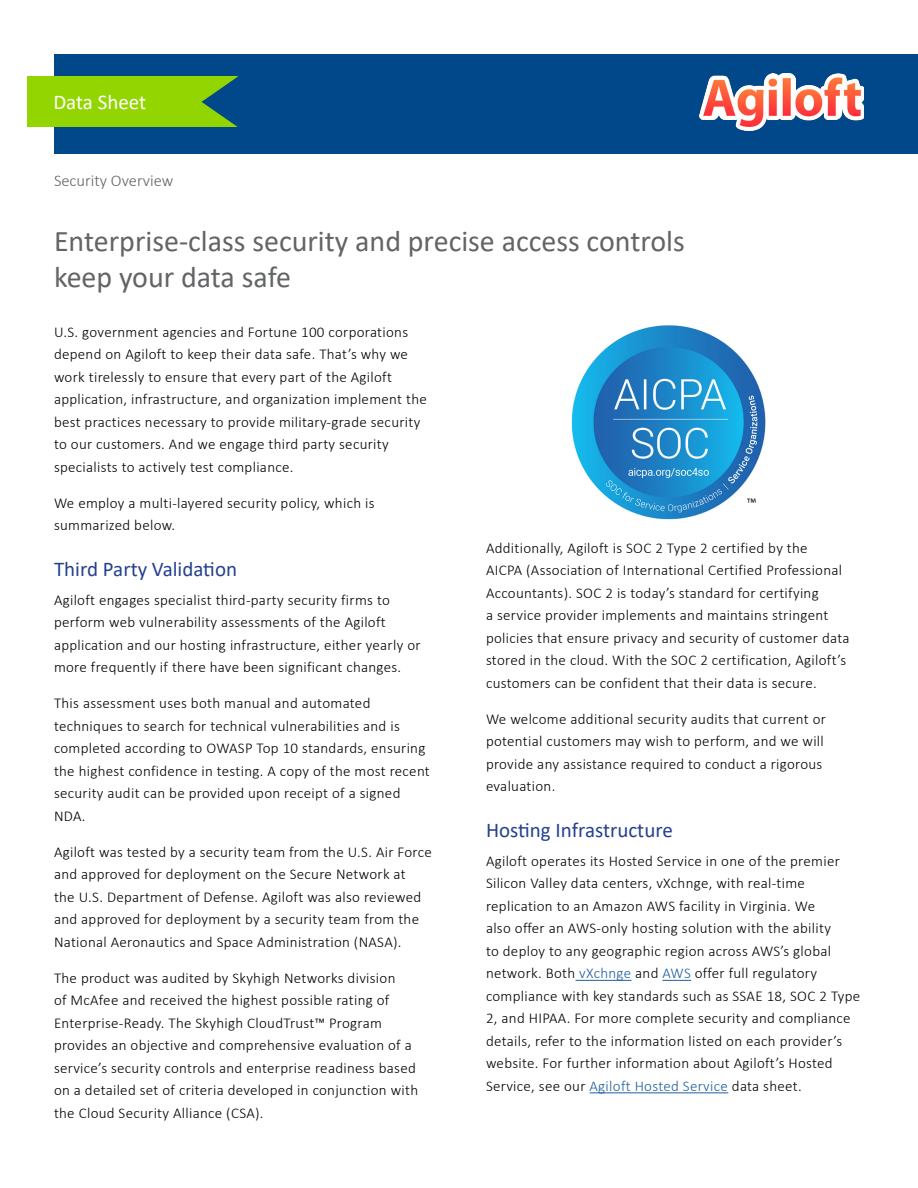
<style>
.page{position:relative;width:918px;height:1188px;background:#fff}
.page>*{position:absolute;margin:0;border:0;box-sizing:border-box;transform-origin:0 0}
.t1{font:30px/36px "Calibri";color:#636466}
.t2{font:21px "Calibri";color:#25408f}
.t3{font:21px "Calibri";color:#fefefe}
.t4{font:300 16.5px "Calibri";color:#636466}
.t5{font:300 15px/22.5px "Calibri";letter-spacing:.02em;color:#000}
.s1{color:#215e9e}
</style>
<div class="page">
<div style="left:54px;top:54px;width:864px;height:100px;background:#00488a"></div>
<div style="left:27px;top:77px;width:211px;height:50px;background:#93d500"></div>
<svg style="left:201px;top:76px;width:37px;height:51px"></svg>
<img style="left:700px;top:74px;width:164px;height:56px">
<hr style="left:576px;top:980px;width:56px;height:1px;background:#215e9e">
<svg style="left:662px;top:980px;width:29px;height:1px"></svg>
<hr style="left:590px;top:1092px;width:138px;height:1px;background:#215e9e">
<img style="left:571px;top:325px;width:195px;height:195px">
<h2 class="t3" style="left:53px;top:87px;width:94px">Data Sheet</h2>
<p class="t4" style="left:54px;top:170px;width:121px">Security Overview</p>
<h1 class="t1" style="left:54px;top:223px;width:632px">Enterprise-class security and precise access controls keep your data safe</h1>
<p class="t5" style="left:54px;top:320px;width:374px">U.S. government agencies and Fortune 100 corporations depend on Agiloft to keep their data safe. That’s why we work tirelessly to ensure that every part of the Agiloft application, infrastructure, and organization implement the best practices necessary to provide military-grade security to our customers. And we engage third party security specialists to actively test compliance.</p>
<p class="t5" style="left:54px;top:491px;width:322px">We employ a multi-layered security policy, which is summarized below.</p>
<h2 class="t2" style="left:54px;top:554px;width:185px">Third Party Validation</h2>
<p class="t5" style="left:54px;top:589px;width:368px">Agiloft engages specialist third-party security firms to perform web vulnerability assessments of the Agiloft application and our hosting infrastructure, either yearly or more frequently if there have been significant changes.</p>
<p class="t5" style="left:54px;top:692px;width:377px">This assessment uses both manual and automated techniques to search for technical vulnerabilities and is completed according to OWASP Top 10 standards, ensuring the highest confidence in testing. A copy of the most recent security audit can be provided upon receipt of a signed NDA.</p>
<p class="t5" style="left:54px;top:841px;width:379px">Agiloft was tested by a security team from the U.S. Air Force and approved for deployment on the Secure Network at<br>the U.S. Department of Defense. Agiloft was also reviewed and approved for deployment by a security team from the National Aeronautics and Space Administration (NASA).</p>
<p class="t5" style="left:54px;top:967px;width:366px">The product was audited by Skyhigh Networks division<br>of McAfee and received the highest possible rating of Enterprise-Ready. The Skyhigh CloudTrust™ Program provides an objective and comprehensive evaluation of a service’s security controls and enterprise readiness based on a detailed set of criteria developed in conjunction with the Cloud Security Alliance (CSA).</p>
<p class="t5" style="left:486px;top:536px;width:365px">Additionally, Agiloft is SOC 2 Type 2 certified by the<br>AICPA (Association of International Certified Professional Accountants). SOC 2 is today’s standard for certifying<br>a service provider implements and maintains stringent policies that ensure privacy and security of customer data stored in the cloud. With the SOC 2 certification, Agiloft’s customers can be confident that their data is secure.</p>
<p class="t5" style="left:486px;top:707px;width:341px">We welcome additional security audits that current or potential customers may wish to perform, and we will provide any assistance required to conduct a rigorous evaluation.</p>
<h2 class="t2" style="left:486px;top:815px;width:188px">Hosting Infrastructure</h2>
<p class="t5" style="left:486px;top:850px;width:376px">Agiloft operates its Hosted Service in one of the premier Silicon Valley data centers, vXchnge, with real-time replication to an Amazon AWS facility in Virginia. We<br>also offer an AWS-only hosting solution with the ability<br>to deploy to any geographic region across AWS’s global network. Both <span class="s1">vXchnge</span> and <span class="s1">AWS</span> offer full regulatory compliance with key standards such as SSAE 18, SOC 2 Type 2, and HIPAA. For more complete security and compliance details, refer to the information listed on each provider’s website. For further information about Agiloft’s Hosted Service, see our <span class="s1">Agiloft Hosted Service</span> data sheet.</p>
</div>
